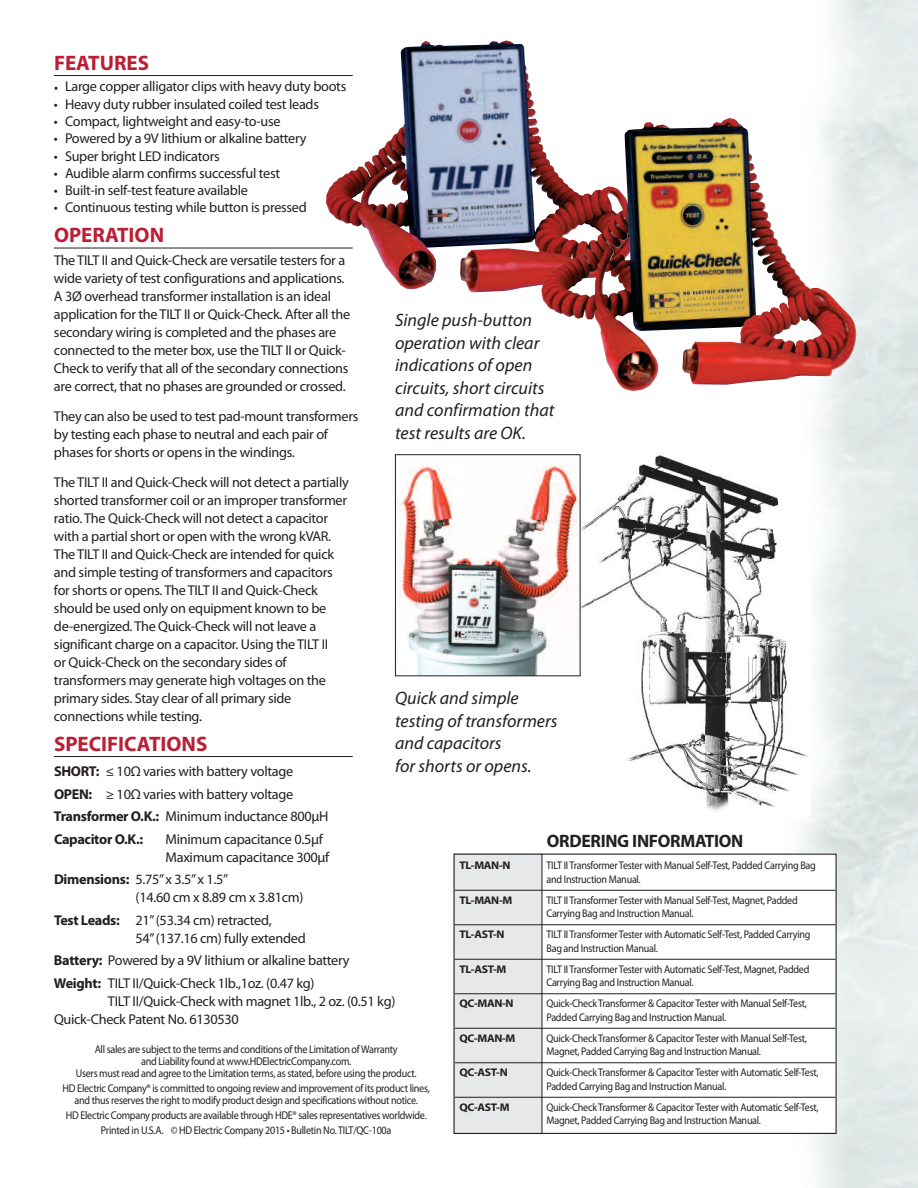
<style>
.page{position:relative;width:918px;height:1188px;background:#fff}
.page>*{position:absolute;margin:0;border:0;box-sizing:border-box;transform-origin:0 0}
.t1{font:700 21px "Myriad Pro";color:#ba1f33}
.t2{font:italic 18px/22.5px "Myriad Pro";color:#231f20}
.t3{font:700 18px "Myriad Pro";letter-spacing:-.015em;color:#231f20}
.t4{font:14.25px/18px "Myriad Pro";letter-spacing:-.02em;color:#231f20}
.t5{font:11.25px/12px "Myriad Pro";letter-spacing:-.025em;color:#231f20;text-align:center;scale:.9 1}
.t6{font:11.1px/13.5px "Myriad Pro";letter-spacing:-.025em;color:#231f20;scale:.91 1}
.t7{font:700 11.1px "Myriad Pro";letter-spacing:-.03em;color:#231f20;scale:1.05 1}
.s1{font-weight:700}
</style>
<div class="page">
<img style="left:580px;top:454px;width:229px;height:357px">
<hr style="left:54px;top:75px;width:299px;height:1px;background:#231f20">
<hr style="left:54px;top:248px;width:299px;height:1px;background:#231f20">
<hr style="left:54px;top:756px;width:299px;height:1px;background:#231f20">
<img style="left:397px;top:465px;width:181px;height:209px">
<div style="left:395px;top:454px;width:185px;height:222px;border:1px solid #231f20"></div>
<img style="left:326px;top:40px;width:215px;height:252px">
<img style="left:541px;top:118px;width:316px;height:273px">
<div style="left:454px;top:854px;width:88px;height:280px;background:#e7e8e9"></div>
<div style="left:453px;top:854px;width:384px;height:280px;border:1px solid #231f20"></div>
<hr style="left:455px;top:890px;width:381px;height:1px;background:#231f20">
<hr style="left:455px;top:924px;width:381px;height:1px;background:#231f20">
<hr style="left:455px;top:959px;width:381px;height:1px;background:#231f20">
<hr style="left:455px;top:993px;width:381px;height:1px;background:#231f20">
<hr style="left:455px;top:1028px;width:381px;height:1px;background:#231f20">
<hr style="left:455px;top:1062px;width:381px;height:1px;background:#231f20">
<hr style="left:455px;top:1097px;width:381px;height:1px;background:#231f20">
<hr style="left:542px;top:854px;width:1px;height:280px;background:#231f20">
<h1 class="t1" style="left:54px;top:55px;width:97px">FEATURES</h1>
<p class="t4" style="left:54px;top:79px;width:294px">• Large copper alligator clips with heavy duty boots</p>
<p class="t4" style="left:54px;top:96px;width:266px">• Heavy duty rubber insulated coiled test leads</p>
<p class="t4" style="left:54px;top:113px;width:228px">• Compact, lightweight and easy-to-use</p>
<p class="t4" style="left:54px;top:131px;width:254px">• Powered by a 9V lithium or alkaline battery</p>
<p class="t4" style="left:54px;top:148px;width:167px">• Super bright LED indicators</p>
<p class="t4" style="left:54px;top:165px;width:228px">• Audible alarm confirms successful test</p>
<p class="t4" style="left:54px;top:182px;width:195px">• Built-in self-test feature available</p>
<p class="t4" style="left:54px;top:200px;width:254px">• Continuous testing while button is pressed</p>
<h1 class="t1" style="left:54px;top:227px;width:112px">OPERATION</h1>
<p class="t4" style="left:54px;top:252px;width:298px">The TILT II and Quick-Check are versatile testers for a wide variety of test configurations and applications.<br>A 3Ø overhead transformer installation is an ideal application for the TILT II or Quick-Check. After all the secondary wiring is completed and the phases are connected to the meter box, use the TILT II or Quick-Check to verify that all of the secondary connections are correct, that no phases are grounded or crossed.</p>
<p class="t4" style="left:54px;top:408px;width:306px">They can also be used to test pad-mount transformers by testing each phase to neutral and each pair of phases for shorts or opens in the windings.</p>
<p class="t4" style="left:54px;top:474px;width:296px">The TILT II and Quick-Check will not detect a partially shorted transformer coil or an improper transformer ratio. The Quick-Check will not detect a capacitor with a partial short or open with the wrong kVAR.<br>The TILT II and Quick-Check are intended for quick and simple testing of transformers and capacitors for shorts or opens. The TILT II and Quick-Check should be used only on equipment known to be de-energized. The Quick-Check will not leave a significant charge on a capacitor. Using the TILT II<br>or Quick-Check on the secondary sides of transformers may generate high voltages on the primary sides. Stay clear of all primary side connections while testing.</p>
<h1 class="t1" style="left:54px;top:736px;width:155px">SPECIFICATIONS</h1>
<p class="t4" style="left:54px;top:761px;width:276px;line-height:22.5px"><span class="s1">SHORT:</span> ≤ 10Ω varies with battery voltage <span class="s1">OPEN:</span> ≥ 10Ω varies with battery voltage <span class="s1">Transformer O.K.:</span> Minimum inductance 800µH <span class="s1">Capacitor O.K.:</span></p>
<p class="t2" style="left:395px;top:310px;width:161px">Single push-button operation with clear indications of open circuits, short circuits and confirmation that test results are OK.</p>
<p class="t2" style="left:395px;top:688px;width:164px">Quick and simple testing of transformers and capacitors<br>for shorts or opens.</p>
<p class="t4" style="left:166px;top:831px;width:165px">Minimum capacitance 0.5µf<br>Maximum capacitance 300µf</p>
<p class="t4" style="left:136px;top:872px;width:169px;text-indent:-82px"><span class="s1">Dimensions:</span> 5.75”x 3.5”x 1.5”<br>(14.60 cm x 8.89 cm x 3.81cm)</p>
<p class="t4" style="left:136px;top:912px;width:172px;text-indent:-82px"><span class="s1">Test Leads:</span> 21”(53.34 cm) retracted,<br>54”(137.16 cm) fully extended</p>
<p class="t4" style="left:54px;top:950px;width:297px;line-height:22.5px"><span class="s1">Battery:</span> Powered by a 9V lithium or alkaline battery<br><span class="s1">Weight:</span> TILT II/Quick-Check 1lb.,1oz. (0.47 kg)</p>
<p class="t4" style="left:54px;top:993px;width:343px;text-indent:54px">TILT II/Quick-Check with magnet 1lb., 2 oz. (0.51 kg)<br>Quick-Check Patent No. 6130530</p>
<p class="t5" style="left:76px;top:1044px;width:380px">All sales are subject to the terms and conditions of the Limitation ofWarranty<br>and Liability found at www.HDElectricCompany.com.<br>Users must read and agree to the Limitation terms, as stated, before using the product.</p>
<p class="t5" style="left:63px;top:1083px;width:410px">HD Electric Company® is committed to ongoing review and improvement of its product lines, and thus reserves the right to modify product design and specifications without notice.</p>
<p class="t5" style="left:66px;top:1109px;width:403px;line-height:15px">HD Electric Company products are available through HDE® sales representatives worldwide.<br>Printed in U.S.A. © HD Electric Company 2015 • Bulletin No.TILT/QC-100a</p>
<p class="t3" style="left:547px;top:835px;width:198px">ORDERING INFORMATION</p>
<p class="t7" style="left:459px;top:861px;width:50px">TL-MAN-N</p>
<p class="t6" style="left:546px;top:859px;width:298px">TILT IITransformerTester with Manual Self-Test, Padded Carrying Bag and Instruction Manual.</p>
<p class="t7" style="left:459px;top:896px;width:52px">TL-MAN-M</p>
<p class="t6" style="left:546px;top:894px;width:278px">TILT IITransformerTester with Manual Self-Test, Magnet, Padded<br>Carrying Bag and Instruction Manual.</p>
<p class="t7" style="left:459px;top:930px;width:44px">TL-AST-N</p>
<p class="t6" style="left:546px;top:928px;width:292px">TILT IITransformerTester with Automatic Self-Test, Padded Carrying<br>Bag and Instruction Manual.</p>
<p class="t7" style="left:459px;top:965px;width:46px">TL-AST-M</p>
<p class="t6" style="left:546px;top:963px;width:291px">TILT IITransformerTester with Automatic Self-Test, Magnet, Padded<br>Carrying Bag and Instruction Manual.</p>
<p class="t7" style="left:459px;top:999px;width:53px">QC-MAN-N</p>
<p class="t6" style="left:546px;top:997px;width:288px">Quick-CheckTransformer &amp; CapacitorTester with Manual Self-Test,<br>Padded Carrying Bag and Instruction Manual.</p>
<p class="t7" style="left:459px;top:1034px;width:55px">QC-MAN-M</p>
<p class="t6" style="left:546px;top:1032px;width:288px">Quick-CheckTransformer &amp; CapacitorTester with Manual Self-Test,<br>Magnet, Padded Carrying Bag and Instruction Manual.</p>
<p class="t7" style="left:459px;top:1068px;width:47px">QC-AST-N</p>
<p class="t6" style="left:546px;top:1066px;width:301px">Quick-CheckTransformer &amp; CapacitorTester with Automatic Self-Test,<br>Padded Carrying Bag and Instruction Manual.</p>
<p class="t7" style="left:459px;top:1103px;width:49px">QC-AST-M</p>
<p class="t6" style="left:546px;top:1101px;width:301px">Quick-CheckTransformer &amp; CapacitorTester with Automatic Self-Test,<br>Magnet, Padded Carrying Bag and Instruction Manual.</p>
</div>
